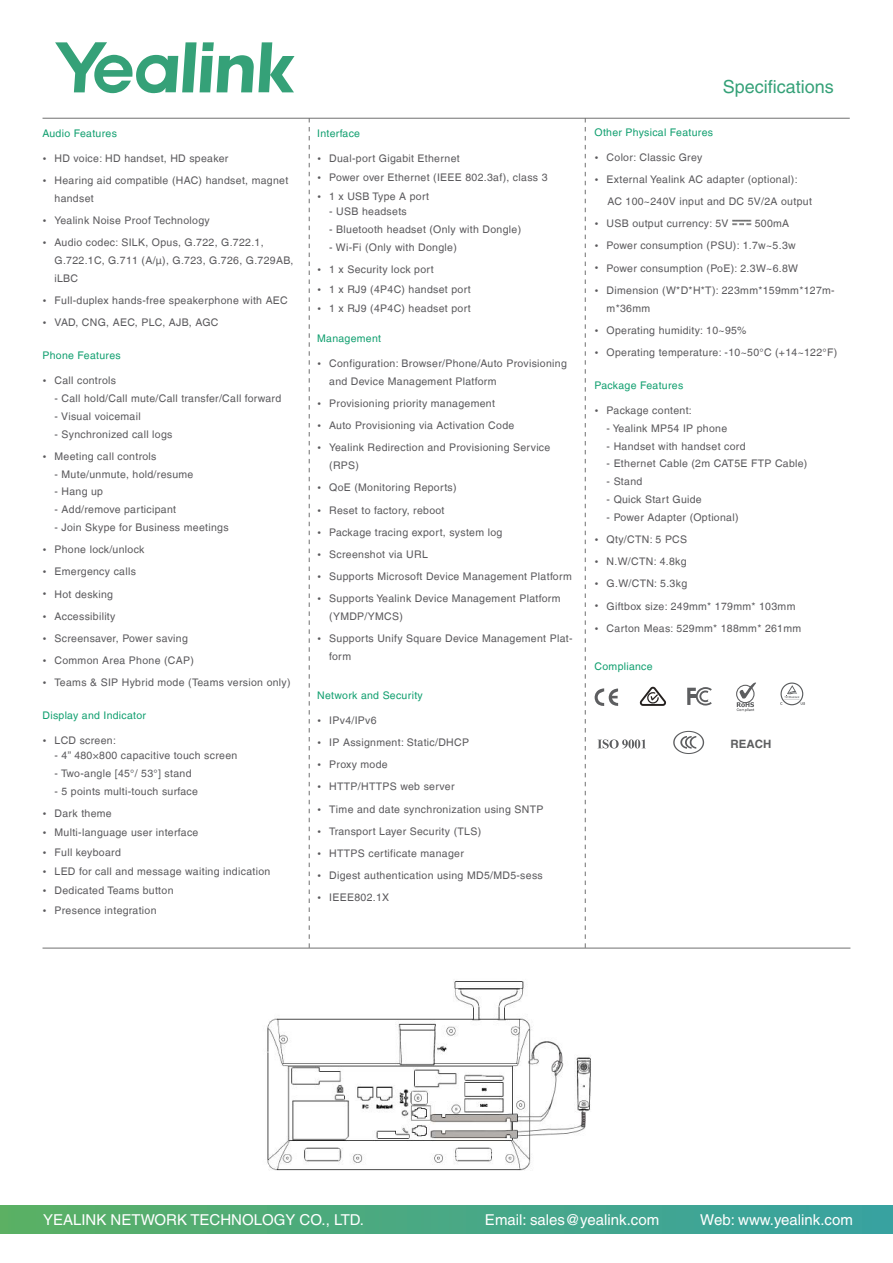
<style>
.page{position:relative;width:893px;height:1263px;background:#fff}
.page>*{position:absolute;margin:0;border:0;box-sizing:border-box;transform-origin:0 0}
.t1{font:18px "Helvetica LT";color:#35a178}
.t2{font:15px "Helvetica LT";color:#fff}
.t3{font:700 11.55px "Helvetica LT";color:#5d5e60}
.t4{font:10.5px/17.9px "Helvetica LT";letter-spacing:.03em;color:#5a595c}
.t5{font:10.5px "Helvetica LT";letter-spacing:.03em;color:#109f6f}
.s1{font-family:"Microsoft Phags Pa"}
</style>
<div class="page">
<svg style="left:55px;top:42px;width:239px;height:51px"></svg>
<div style="left:0;top:1206px;width:893px;height:27px;background:linear-gradient(to right,#5ab065,#38a2a2)"></div>
<hr style="left:43px;top:118px;width:807px;height:1px;background:#707070">
<svg style="left:309px;top:118px;width:1px;height:830px"></svg>
<hr style="left:43px;top:948px;width:807px;height:1px;background:#707070">
<svg style="left:585px;top:119px;width:1px;height:829px"></svg>
<img style="left:732px;top:219px;width:19px;height:7px">
<img style="left:267px;top:981px;width:324px;height:190px">
<svg style="left:595px;top:688px;width:23px;height:18px"></svg>
<svg style="left:597px;top:739px;width:48px;height:9px"></svg>
<svg style="left:736px;top:682px;width:20px;height:30px"></svg>
<svg style="left:687px;top:687px;width:25px;height:18px"></svg>
<svg style="left:639px;top:686px;width:27px;height:20px"></svg>
<div style="left:780px;top:682px;width:23px;height:23px;border:1px solid #5b5d5f;border-radius:50%"></div>
<svg style="left:780px;top:685px;width:25px;height:20px"></svg>
<svg style="left:673px;top:731px;width:31px;height:23px"></svg>
<p class="t5" style="left:43px;top:127px;width:76px">Audio Features</p>
<p class="t4" style="left:43px;top:149px;width:187px"><span class="s1">•</span> HD voice: HD handset, HD speaker</p>
<p class="t4" style="left:55px;top:171px;width:235px;text-indent:-12px"><span class="s1">•</span> Hearing aid compatible (HAC) handset, magnet handset</p>
<p class="t4" style="left:43px;top:211px;width:169px"><span class="s1">•</span> Yealink Noise Proof Technology</p>
<p class="t4" style="left:55px;top:233px;width:240px;text-indent:-12px"><span class="s1">•</span> Audio codec: SILK, Opus, G.722, G.722.1,<br>G.722.1C, G.711 (A/μ), G.723, G.726, G.729AB, iLBC</p>
<p class="t4" style="left:43px;top:291px;width:247px"><span class="s1">•</span> Full-duplex hands-free speakerphone with AEC</p>
<p class="t4" style="left:43px;top:313px;width:177px"><span class="s1">•</span> VAD, CNG, AEC, PLC, AJB, AGC</p>
<p class="t5" style="left:43px;top:349px;width:80px">Phone Features</p>
<p class="t4" style="left:43px;top:371px;width:75px"><span class="s1">•</span> Call controls</p>
<p class="t4" style="left:55px;top:389px;width:228px">- Call hold/Call mute/Call transfer/Call forward</p>
<p class="t4" style="left:55px;top:407px;width:88px">- Visual voicemail</p>
<p class="t4" style="left:55px;top:425px;width:119px">- Synchronized call logs</p>
<p class="t4" style="left:43px;top:447px;width:115px"><span class="s1">•</span> Meeting call controls</p>
<p class="t4" style="left:55px;top:465px;width:140px">- Mute/unmute, hold/resume</p>
<p class="t4" style="left:55px;top:483px;width:50px">- Hang up</p>
<p class="t4" style="left:55px;top:500px;width:123px">- Add/remove participant</p>
<p class="t4" style="left:55px;top:518px;width:176px">- Join Skype for Business meetings</p>
<p class="t4" style="left:43px;top:540px;width:103px"><span class="s1">•</span> Phone lock/unlock</p>
<p class="t4" style="left:43px;top:563px;width:95px"><span class="s1">•</span> Emergency calls</p>
<p class="t4" style="left:43px;top:585px;width:72px"><span class="s1">•</span> Hot desking</p>
<p class="t4" style="left:43px;top:607px;width:74px"><span class="s1">•</span> Accessibility</p>
<p class="t4" style="left:43px;top:629px;width:147px"><span class="s1">•</span> Screensaver, Power saving</p>
<p class="t4" style="left:43px;top:651px;width:153px"><span class="s1">•</span> Common Area Phone (CAP)</p>
<p class="t4" style="left:43px;top:673px;width:250px"><span class="s1">•</span> Teams &amp; SIP Hybrid mode (Teams version only)</p>
<p class="t5" style="left:43px;top:709px;width:105px">Display and Indicator</p>
<p class="t4" style="left:43px;top:731px;width:75px"><span class="s1">•</span> LCD screen:</p>
<p class="t4" style="left:55px;top:746px;width:184px">- 4” 480×800 capacitive touch screen</p>
<p class="t4" style="left:55px;top:764px;width:138px">- Two-angle [45°/ 53°] stand</p>
<p class="t4" style="left:55px;top:782px;width:145px">- 5 points multi-touch surface</p>
<p class="t4" style="left:43px;top:804px;width:71px"><span class="s1">•</span> Dark theme</p>
<p class="t4" style="left:43px;top:824px;width:157px"><span class="s1">•</span> Multi-language user interface</p>
<p class="t4" style="left:43px;top:843px;width:80px"><span class="s1">•</span> Full keyboard</p>
<p class="t4" style="left:43px;top:862px;width:229px"><span class="s1">•</span> LED for call and message waiting indication</p>
<p class="t4" style="left:43px;top:882px;width:133px"><span class="s1">•</span> Dedicated Teams button</p>
<p class="t4" style="left:43px;top:901px;width:116px"><span class="s1">•</span> Presence integration</p>
<p class="t5" style="left:317px;top:127px;width:44px">Interface</p>
<p class="t4" style="left:317px;top:149px;width:144px"><span class="s1">•</span> Dual-port Gigabit Ethernet</p>
<p class="t4" style="left:317px;top:168px;width:232px"><span class="s1">•</span> Power over Ethernet (IEEE 802.3af), class 3</p>
<p class="t4" style="left:317px;top:188px;width:114px"><span class="s1">•</span> 1 x USB Type A port</p>
<p class="t4" style="left:329px;top:203px;width:79px">- USB headsets</p>
<p class="t4" style="left:329px;top:221px;width:193px">- Bluetooth headset (Only with Dongle)</p>
<p class="t4" style="left:329px;top:238px;width:129px">- Wi-Fi (Only with Dongle)</p>
<p class="t4" style="left:317px;top:261px;width:118px"><span class="s1">•</span> 1 x Security lock port</p>
<p class="t4" style="left:317px;top:280px;width:155px"><span class="s1">•</span> 1 x RJ9 (4P4C) handset port</p>
<p class="t4" style="left:317px;top:299px;width:155px"><span class="s1">•</span> 1 x RJ9 (4P4C) headset port</p>
<p class="t5" style="left:317px;top:332px;width:65px">Management</p>
<p class="t4" style="left:329px;top:354px;width:239px;text-indent:-12px"><span class="s1">•</span> Configuration: Browser/Phone/Auto Provisioning and Device Management Platform</p>
<p class="t4" style="left:317px;top:394px;width:179px"><span class="s1">•</span> Provisioning priority management</p>
<p class="t4" style="left:317px;top:417px;width:199px"><span class="s1">•</span> Auto Provisioning via Activation Code</p>
<p class="t4" style="left:329px;top:439px;width:223px;text-indent:-12px"><span class="s1">•</span> Yealink Redirection and Provisioning Service (RPS)</p>
<p class="t4" style="left:317px;top:479px;width:141px"><span class="s1">•</span> QoE (Monitoring Reports)</p>
<p class="t4" style="left:317px;top:501px;width:129px"><span class="s1">•</span> Reset to factory, reboot</p>
<p class="t4" style="left:317px;top:523px;width:187px"><span class="s1">•</span> Package tracing export, system log</p>
<p class="t4" style="left:317px;top:545px;width:112px"><span class="s1">•</span> Screenshot via URL</p>
<p class="t4" style="left:317px;top:567px;width:256px"><span class="s1">•</span> Supports Microsoft Device Management Platform</p>
<p class="t4" style="left:329px;top:590px;width:233px;text-indent:-12px"><span class="s1">•</span> Supports Yealink Device Management Platform (YMDP/YMCS)</p>
<p class="t4" style="left:329px;top:630px;width:245px;text-indent:-12px"><span class="s1">•</span> Supports Unify Square Device Management Plat&shy;form</p>
<p class="t5" style="left:317px;top:689px;width:107px">Network and Security</p>
<p class="t4" style="left:317px;top:711px;width:61px"><span class="s1">•</span> IPv4/IPv6</p>
<p class="t4" style="left:317px;top:733px;width:153px"><span class="s1">•</span> IP Assignment: Static/DHCP</p>
<p class="t4" style="left:317px;top:756px;width:72px"><span class="s1">•</span> Proxy mode</p>
<p class="t4" style="left:317px;top:778px;width:139px"><span class="s1">•</span> HTTP/HTTPS web server</p>
<p class="t4" style="left:317px;top:800px;width:228px"><span class="s1">•</span> Time and date synchronization using SNTP</p>
<p class="t4" style="left:317px;top:822px;width:165px"><span class="s1">•</span> Transport Layer Security (TLS)</p>
<p class="t4" style="left:317px;top:844px;width:148px"><span class="s1">•</span> HTTPS certificate manager</p>
<p class="t4" style="left:317px;top:866px;width:227px"><span class="s1">•</span> Digest authentication using MD5/MD5-sess</p>
<p class="t4" style="left:317px;top:889px;width:74px"><span class="s1">•</span> IEEE802.1X</p>
<h1 class="t1" style="left:723px;top:76px;width:113px">Specifications</h1>
<p class="t5" style="left:595px;top:126px;width:120px">Other Physical Features</p>
<p class="t4" style="left:595px;top:148px;width:109px"><span class="s1">•</span> Color: Classic Grey</p>
<p class="t4" style="left:607px;top:168px;width:206px;line-height:22.2px;text-indent:-13px"><span class="s1">•</span> External Yealink AC adapter (optional):<br>AC 100~240V input and DC 5V/2A output</p>
<p class="t4" style="left:595px;top:215px;width:135px"><span class="s1">•</span> USB output currency: 5V</p>
<p class="t4" style="left:755px;top:215px;width:36px">500mA</p>
<p class="t4" style="left:595px;top:237px;width:203px"><span class="s1">•</span> Power consumption (PSU): 1.7w~5.3w</p>
<p class="t4" style="left:595px;top:259px;width:205px"><span class="s1">•</span> Power consumption (PoE): 2.3W~6.8W</p>
<p class="t4" style="left:607px;top:281px;width:230px;text-indent:-12px"><span class="s1">•</span> Dimension (W*D*H*T): 223mm*159mm*127m&shy;m*36mm</p>
<p class="t4" style="left:595px;top:321px;width:154px"><span class="s1">•</span> Operating humidity: 10~95%</p>
<p class="t4" style="left:595px;top:343px;width:244px"><span class="s1">•</span> Operating temperature: -10~50°C (+14~122°F)</p>
<p class="t5" style="left:595px;top:379px;width:90px">Package Features</p>
<p class="t4" style="left:595px;top:401px;width:99px"><span class="s1">•</span> Package content:</p>
<p class="t4" style="left:607px;top:419px;width:122px">- Yealink MP54 IP phone</p>
<p class="t4" style="left:607px;top:437px;width:140px">- Handset with handset cord</p>
<p class="t4" style="left:607px;top:455px;width:202px">- Ethernet Cable (2m CAT5E FTP Cable)</p>
<p class="t4" style="left:607px;top:472px;width:37px">- Stand</p>
<p class="t4" style="left:607px;top:490px;width:97px">- Quick Start Guide</p>
<p class="t4" style="left:607px;top:508px;width:133px">- Power Adapter (Optional)</p>
<p class="t4" style="left:595px;top:530px;width:94px"><span class="s1">•</span> Qty/CTN: 5 PCS</p>
<p class="t4" style="left:595px;top:552px;width:94px"><span class="s1">•</span> N.W/CTN: 4.8kg</p>
<p class="t4" style="left:595px;top:575px;width:94px"><span class="s1">•</span> G.W/CTN: 5.3kg</p>
<p class="t4" style="left:595px;top:597px;width:202px"><span class="s1">•</span> Giftbox size: 249mm* 179mm* 103mm</p>
<p class="t4" style="left:595px;top:619px;width:208px"><span class="s1">•</span> Carton Meas: 529mm* 188mm* 261mm</p>
<p class="t5" style="left:595px;top:660px;width:60px">Compliance</p>
<p class="t3" style="left:731px;top:737px;width:42px">REACH</p>
<h2 class="t2" style="left:43px;top:1211px;width:322px">YEALINK NETWORK TECHNOLOGY CO., LTD.</h2>
<h2 class="t2" style="left:485px;top:1211px;width:176px">Email: sales@yealink.com</h2>
<h2 class="t2" style="left:700px;top:1211px;width:154px">Web: www.yealink.com</h2>
</div>
